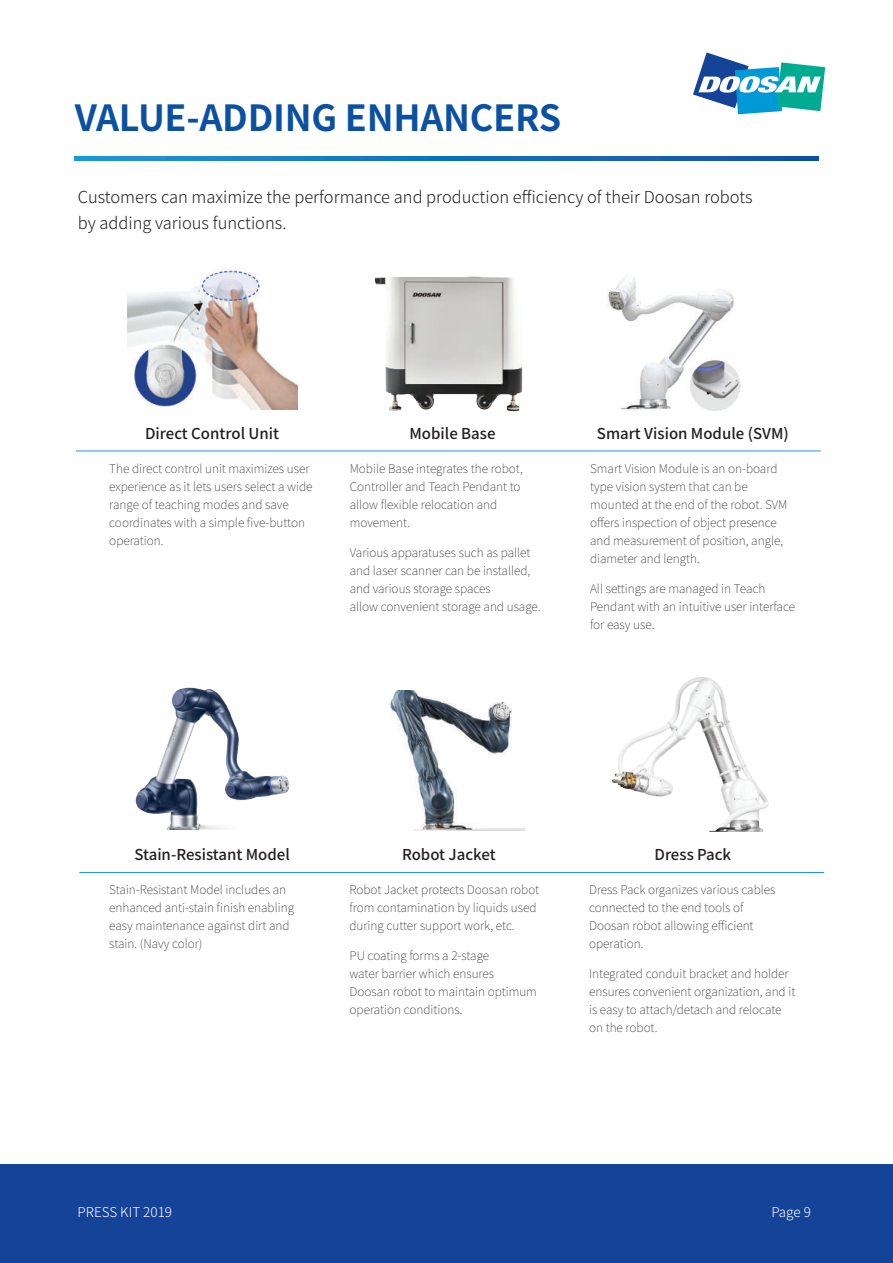
<style>
.page{position:relative;width:893px;height:1263px;background:#fff}
.page>*{position:absolute;margin:0;border:0;box-sizing:border-box;transform-origin:0 0}
.t1{font:700 36px "Noto Sans CJ Kkr";letter-spacing:-.01em;color:#0c51a1}
.t2{font:300 16.5px/25.5px "Noto Sans CJ Kkr";color:#231f20}
.t3{font:500 15px "Noto Sans CJ Kkr";color:#231f20}
.t4{font:300 13.5px "Noto Sans CJ Kkr";color:#fff}
.t5{font:100 12px/18px "Noto Sans CJ Kkr";color:#231f20}
</style>
<div class="page">
<hr style="left:76px;top:451px;width:745px;height:1px;background:#1999d6">
<svg style="left:75px;top:157px;width:743px;height:4px;background:#1473ba"></svg>
<div style="left:0;top:1164px;width:893px;height:99px;background:#154398"></div>
<hr style="left:79px;top:872px;width:745px;height:1px;background:#1999d6">
<svg style="left:693px;top:52px;width:132px;height:62px"></svg>
<img style="left:127px;top:268px;width:170px;height:142px">
<img style="left:376px;top:276px;width:146px;height:136px">
<img style="left:608px;top:276px;width:133px;height:135px">
<img style="left:136px;top:687px;width:153px;height:143px">
<img style="left:390px;top:690px;width:134px;height:141px">
<img style="left:613px;top:677px;width:156px;height:154px">
<h1 class="t1" style="left:75px;top:97px;width:488px">VALUE-ADDING ENHANCERS</h1>
<h2 class="t2" style="left:78px;top:185px;width:676px">Customers can maximize the performance and production efficiency of their Doosan robots by adding various functions.</h2>
<p class="t3" style="left:145px;top:425px;width:135px">Direct Control Unit</p>
<p class="t5" style="left:109px;top:460px;width:205px">The direct control unit maximizes user experience as it lets users select a wide range of teaching modes and save coordinates with a simple five-button operation.</p>
<p class="t3" style="left:409px;top:425px;width:88px">Mobile Base</p>
<p class="t5" style="left:350px;top:460px;width:175px">Mobile Base integrates the robot,<br>Controller and Teach Pendant to allow flexible relocation and movement.</p>
<p class="t5" style="left:350px;top:544px;width:193px">Various apparatuses such as pallet and laser scanner can be installed, and various storage spaces<br>allow convenient storage and usage.</p>
<p class="t3" style="left:597px;top:425px;width:193px">Smart Vision Module (SVM)</p>
<p class="t5" style="left:590px;top:460px;width:199px">Smart Vision Module is an on-board type vision system that can be mounted at the end of the robot. SVM offers inspection of object presence and measurement of position, angle, diameter and length.</p>
<p class="t5" style="left:590px;top:580px;width:206px">All settings are managed in Teach<br>Pendant with an intuitive user interface for easy use.</p>
<p class="t3" style="left:134px;top:846px;width:157px">Stain-Resistant Model</p>
<p class="t5" style="left:109px;top:881px;width:186px">Stain-Resistant Model includes an enhanced anti-stain finish enabling easy maintenance against dirt and stain. (Navy color)</p>
<p class="t3" style="left:402px;top:846px;width:95px">Robot Jacket</p>
<p class="t5" style="left:349px;top:881px;width:191px">Robot Jacket protects Doosan robot from contamination by liquids used during cutter support work, etc.</p>
<p class="t5" style="left:349px;top:947px;width:189px">PU coating forms a 2-stage<br>water barrier which ensures<br>Doosan robot to maintain optimum operation conditions.</p>
<p class="t3" style="left:654px;top:846px;width:78px">Dress Pack</p>
<p class="t5" style="left:589px;top:881px;width:188px">Dress Pack organizes various cables connected to the end tools of<br>Doosan robot allowing efficient operation.</p>
<p class="t5" style="left:589px;top:965px;width:208px">Integrated conduit bracket and holder ensures convenient organization, and it is easy to attach/detach and relocate on the robot.</p>
<p class="t4" style="left:78px;top:1204px;width:96px">PRESS KIT 2019</p>
<p class="t4" style="left:771px;top:1204px;width:41px">Page 9</p>
</div>
